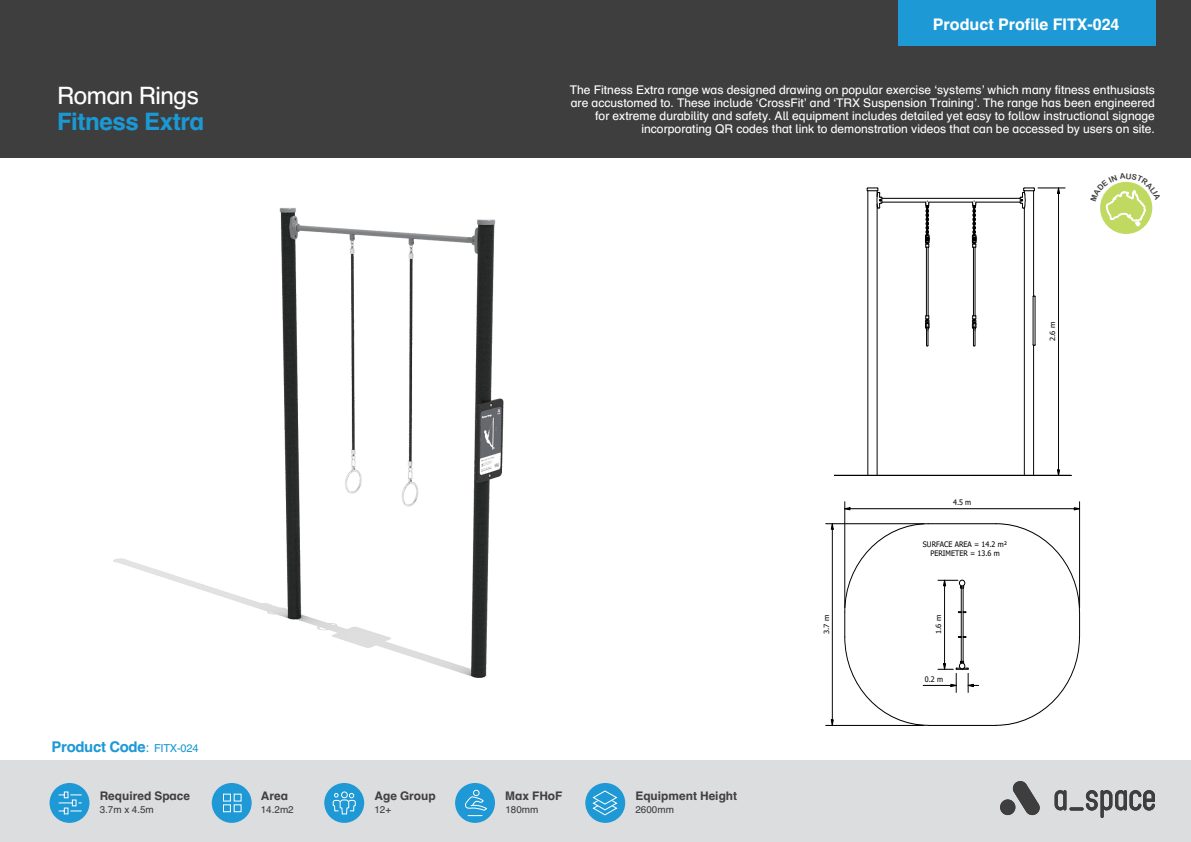
<style>
.page{position:relative;width:1191px;height:842px;background:#fff}
.page>*{position:absolute;margin:0;border:0;box-sizing:border-box;transform-origin:0 0}
.t1{font:700 24px "Schulbuch Nord";letter-spacing:-.02em;color:#1a99d5}
.t2{font:24px "Schulbuch Nord";letter-spacing:-.02em;color:#fff}
.t3{font:700 16px "Schulbuch Nord";color:#fff}
.t4{font:700 14.8px "Schulbuch Nord";letter-spacing:-.02em;color:#1f99d6}
.t5{font:12px/13px "Schulbuch Nord";color:#fff;text-align:right}
.t6{font:700 11.8px "Schulbuch Nord";color:#413f41}
.t7{font:11px "Schulbuch Nord";letter-spacing:-.02em;color:#1f99d6}
.t8{font:9.9px "Schulbuch Nord";color:#413f41}
.t9{font:7.6px/9px "Tahoma";letter-spacing:.005em;color:#000;text-align:center;scale:.94 1}
.t10{font:7.2px "Tahoma";color:#000;scale:1.06 1}
.s1{font-weight:400;font-size:12.9px}
</style>
<div class="page">
<div style="left:0;top:0;width:1191px;height:157px;background:#3e3e3f"></div>
<div style="left:0;top:761px;width:1191px;height:81px;background:#dcdddf"></div>
<div style="left:897px;top:0;width:258px;height:45px;background:#1d99d6"></div>
<hr style="left:1069px;top:807px;width:14px;height:3px;background:#3e3e3f;border-radius:2px">
<svg style="left:1054px;top:790px;width:12px;height:20px"></svg>
<svg style="left:1085px;top:790px;width:70px;height:28px"></svg>
<div style="left:1000px;top:799px;width:15px;height:16px;background:#3e3e3f;border-radius:50%"></div>
<svg style="left:1013px;top:781px;width:26px;height:34px"></svg>
<div style="left:50px;top:783px;width:39px;height:40px;background:#1f99d6;border-radius:50%"></div>
<div style="left:212px;top:783px;width:40px;height:40px;background:#1f99d6;border-radius:50%"></div>
<div style="left:585px;top:783px;width:40px;height:40px;background:#1f99d6;border-radius:50%"></div>
<div style="left:455px;top:783px;width:40px;height:40px;background:#1f99d6;border-radius:50%"></div>
<svg style="left:58px;top:791px;width:24px;height:24px"></svg>
<svg style="left:592px;top:790px;width:26px;height:26px"></svg>
<svg style="left:223px;top:793px;width:19px;height:20px"></svg>
<div style="left:324px;top:783px;width:40px;height:40px;background:#1f99d6;border-radius:50%"></div>
<svg style="left:332px;top:791px;width:24px;height:24px"></svg>
<svg style="left:465px;top:789px;width:22px;height:28px"></svg>
<img style="left:113px;top:207px;width:391px;height:471px">
<hr style="left:928px;top:523px;width:68px;height:1px;background:#000">
<hr style="left:928px;top:725px;width:68px;height:1px;background:#000">
<svg style="left:995px;top:523px;width:85px;height:203px"></svg>
<hr style="left:882px;top:198px;width:138px;height:1px;background:#000">
<hr style="left:882px;top:202px;width:43px;height:1px;background:#000">
<hr style="left:928px;top:202px;width:44px;height:1px;background:#000">
<hr style="left:975px;top:202px;width:45px;height:1px;background:#000">
<hr style="left:926px;top:247px;width:1px;height:69px;background:#000">
<hr style="left:928px;top:247px;width:1px;height:69px;background:#000">
<hr style="left:973px;top:247px;width:1px;height:69px;background:#000">
<hr style="left:974px;top:247px;width:1px;height:69px;background:#000">
<svg style="left:925px;top:201px;width:5px;height:47px"></svg>
<svg style="left:972px;top:201px;width:5px;height:47px"></svg>
<svg style="left:925px;top:315px;width:5px;height:32px"></svg>
<svg style="left:971px;top:315px;width:5px;height:32px"></svg>
<hr style="left:1024px;top:208px;width:1px;height:267px;background:#000">
<hr style="left:1033px;top:345px;width:1px;height:130px;background:#000">
<hr style="left:1033px;top:191px;width:1px;height:105px;background:#000">
<hr style="left:867px;top:191px;width:1px;height:284px;background:#000">
<hr style="left:877px;top:204px;width:1px;height:271px;background:#000">
<svg style="left:866px;top:188px;width:16px;height:21px"></svg>
<hr style="left:834px;top:475px;width:236px;height:1px;background:#000">
<hr style="left:1034px;top:297px;width:1px;height:48px;background:#000">
<hr style="left:1032px;top:297px;width:1px;height:48px;background:#000">
<svg style="left:844px;top:523px;width:134px;height:203px"></svg>
<svg style="left:845px;top:507px;width:5px;height:3px"></svg>
<svg style="left:1073px;top:507px;width:8px;height:3px"></svg>
<hr style="left:850px;top:508px;width:224px;height:1px;background:#000">
<hr style="left:844px;top:502px;width:1px;height:106px;background:#000">
<hr style="left:1079px;top:502px;width:1px;height:106px;background:#000">
<svg style="left:830px;top:524px;width:3px;height:6px"></svg>
<svg style="left:830px;top:719px;width:3px;height:6px"></svg>
<hr style="left:832px;top:529px;width:1px;height:191px;background:#000">
<hr style="left:825px;top:523px;width:99px;height:1px;background:#000">
<hr style="left:825px;top:725px;width:99px;height:1px;background:#000">
<svg style="left:1057px;top:469px;width:3px;height:6px"></svg>
<hr style="left:1058px;top:193px;width:1px;height:277px;background:#000">
<svg style="left:1019px;top:187px;width:46px;height:22px"></svg>
<svg style="left:1100px;top:181px;width:53px;height:52px"></svg>
<p class="t2" style="left:57px;top:80px;width:143px">Roman Rings</p>
<p class="t1" style="left:57px;top:106px;width:149px">Fitness Extra</p>
<p class="t4" style="left:52px;top:737px;width:99px">Product Code<span class="s1">:</span></p>
<p class="t7" style="left:154px;top:741px;width:46px">FITX-024</p>
<p class="t3" style="left:933px;top:14px;width:188px">Product Profile FITX-024</p>
<p class="t5" style="left:570px;top:83px;width:587px">The Fitness Extra range was designed drawing on popular exercise ‘systems’ which many fitness enthusiasts are accustomed to. These include ‘CrossFit’ and ‘TRX Suspension Training’. The range has been engineered for extreme durability and safety. All equipment includes detailed yet easy to follow instructional signage incorporating QR codes that link to demonstration videos that can be accessed by users on site.</p>
<p class="t10" style="left:821px;top:634px;width:20px;rotate:-90deg">3.7 m</p>
<p class="t10" style="left:1047px;top:341px;width:20px;rotate:-90deg">2.6 m</p>
<p class="t9" style="left:953px;top:498px;width:21px">4.5 m</p>
<p class="t9" style="left:923px;top:540px;width:91px">SURFACE AREA = 14.2 m²<br>PERIMETER = 13.6 m</p>
<p class="t10" style="left:933px;top:634px;width:20px;rotate:-90deg">1.6 m</p>
<p class="t9" style="left:924px;top:675px;width:21px">0.2 m</p>
<p class="t6" style="left:100px;top:789px;width:92px">Required Space</p>
<p class="t6" style="left:261px;top:789px;width:29px">Area</p>
<p class="t6" style="left:374px;top:789px;width:63px">Age Group</p>
<p class="t6" style="left:505px;top:789px;width:59px">Max FHoF</p>
<p class="t6" style="left:635px;top:789px;width:103px">Equipment Height</p>
<p class="t8" style="left:505px;top:803px;width:35px">180mm</p>
<p class="t8" style="left:100px;top:803px;width:56px">3.7m x 4.5m</p>
<p class="t8" style="left:261px;top:803px;width:34px">14.2m2</p>
<p class="t8" style="left:374px;top:803px;width:18px">12+</p>
<p class="t8" style="left:635px;top:803px;width:40px">2600mm</p>
</div>
